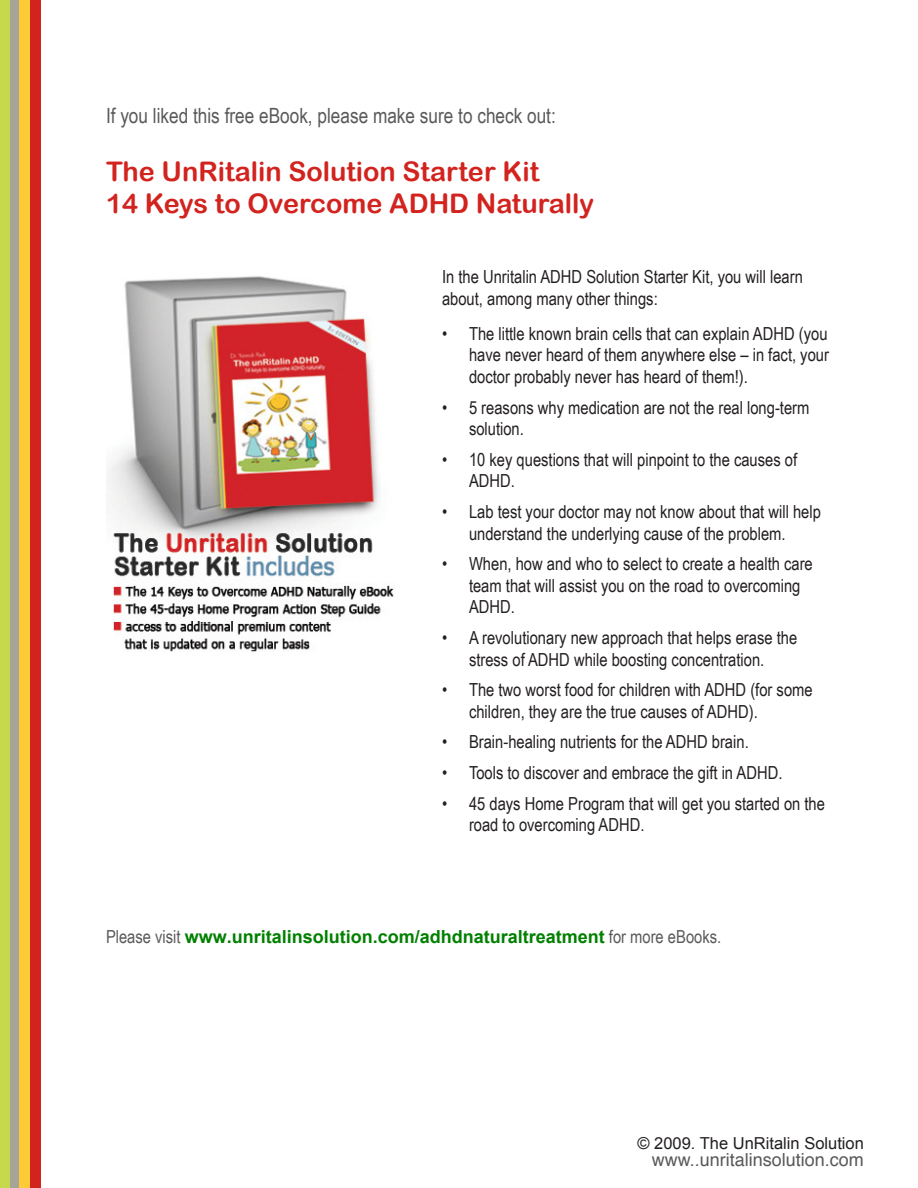
<style>
.page{position:relative;width:918px;height:1188px;background:#fff}
.page>*{position:absolute;margin:0;border:0;box-sizing:border-box;transform-origin:0 0}
.t1{font:27px "Arial Rounded MT Bold";color:#d2231e}
.t2{font:21px "Arial Narrow";color:#595959}
.t3{font:18px/21.6px "Arial Narrow";color:#231f20}
.t4{font:700 18px "Arial";color:#008000}
.t5{font:18px "Helvetica";color:#595959}
.t6{font:16.5px "Arial";color:#231f20}
.s1{font-family:"Arial Narrow";font-weight:400;color:#595959}
</style>
<div class="page">
<div style="left:10px;top:0;width:10px;height:1188px;background:#a6a595"></div>
<div style="left:20px;top:0;width:10px;height:1188px;background:#fecb38"></div>
<div style="left:30px;top:0;width:10px;height:1188px;background:#d2231e"></div>
<div style="left:0;top:0;width:10px;height:1188px;background:#c4d94b"></div>
<img style="left:106px;top:276px;width:288px;height:376px">
<p class="t2" style="left:106px;top:100px;width:451px">If you liked this free eBook, please make sure to check out:</p>
<p class="t1" style="left:106px;top:155px;width:435px">The UnRitalin Solution Starter Kit</p>
<p class="t1" style="left:106px;top:188px;width:490px">14 Keys to Overcome ADHD Naturally</p>
<p class="t3" style="left:442px;top:265px;width:362px">In the Unritalin ADHD Solution Starter Kit, you will learn about, among many other things:</p>
<p class="t3" style="left:469px;top:322px;width:362px;text-align:justify;text-indent:-27px">• The little known brain cells that can explain ADHD (you have never heard of them anywhere else – in fact, your doctor probably never has heard of them!).</p>
<p class="t3" style="left:469px;top:396px;width:342px;text-indent:-27px">• 5 reasons why medication are not the real long-term solution.</p>
<p class="t3" style="left:469px;top:448px;width:330px;text-indent:-27px">• 10 key questions that will pinpoint to the causes of<br>ADHD.</p>
<p class="t3" style="left:442px;top:500px;width:380px;text-align:center">• Lab test your doctor may not know about that will help understand the underlying cause of the problem.</p>
<p class="t3" style="left:469px;top:552px;width:345px;text-indent:-27px">• When, how and who to select to create a health care team that will assist you on the road to overcoming<br>ADHD.</p>
<p class="t3" style="left:442px;top:626px;width:357px;text-align:center">• A revolutionary new approach that helps erase the stress of ADHD while boosting concentration.</p>
<p class="t3" style="left:469px;top:678px;width:345px;text-indent:-27px">• The two worst food for children with ADHD (for some children, they are the true causes of ADHD).</p>
<p class="t3" style="left:442px;top:731px;width:308px">• Brain-healing nutrients for the ADHD brain.</p>
<p class="t3" style="left:442px;top:761px;width:342px">• Tools to discover and embrace the gift in ADHD.</p>
<p class="t3" style="left:469px;top:792px;width:358px;text-indent:-27px">• 45 days Home Program that will get you started on the road to overcoming ADHD.</p>
<p class="t4" style="left:106px;top:924px;width:617px"><span class="s1">Please visit</span> www.unritalinsolution.com/adhdnaturaltreatment <span class="s1">for more eBooks.</span></p>
<p class="t6" style="left:638px;top:1132px;width:228px">© 2009. The UnRitalin Solution</p>
<p class="t5" style="left:652px;top:1146px;width:214px">www..unritalinsolution.com</p>
</div>
